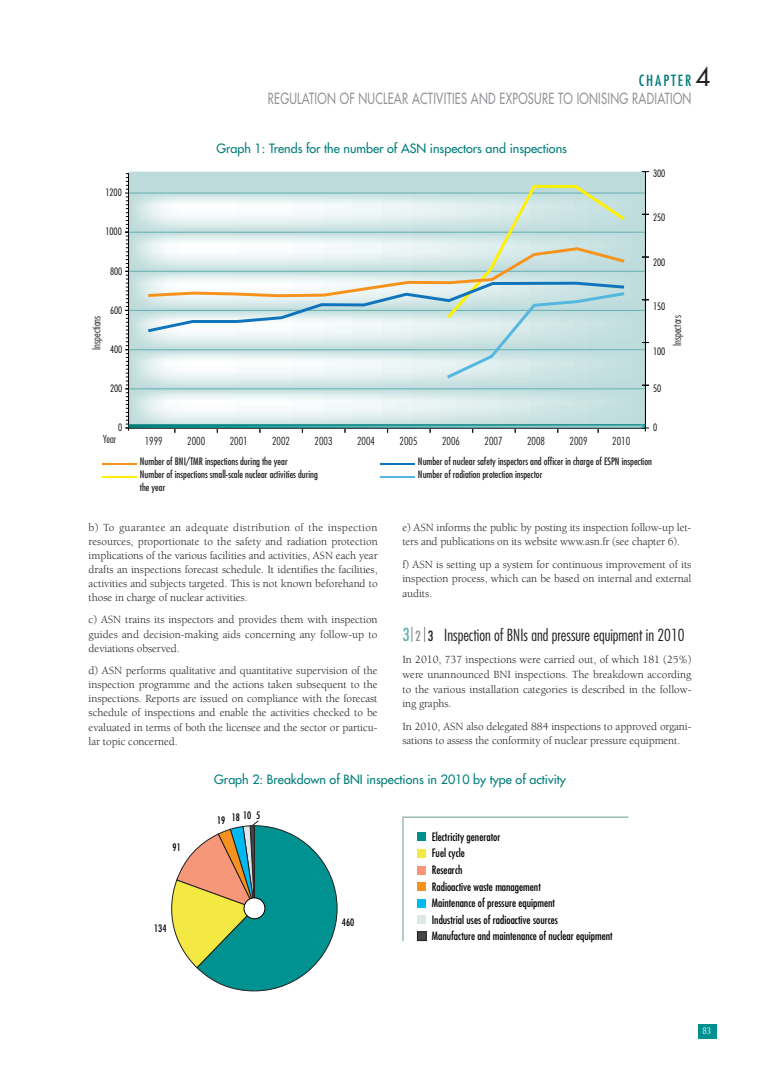
<style>
.page{position:relative;width:780px;height:1088px;background:#fff}
.page>*{position:absolute;margin:0;border:0;box-sizing:border-box;transform-origin:0 0}
.t1{font:25px "Futura";color:#231f20}
.t2{font:300 condensed 16.25px "Futura";color:#231f20}
.t3{font:15px "Futura";letter-spacing:.025em;color:#939598;scale:.75 1}
.t4{font:condensed 15px "Futura";letter-spacing:.13em;color:#007e7a}
.t5{font:12.5px "Futura";color:#007e7a}
.t6{font:11.25px/14.1px "Berkeley";letter-spacing:-.005em;color:#231f20;text-align:justify}
.t7{font:condensed 11.25px/16.6px "Futura";color:#000}
.t8{font:300 condensed 10.75px "Futura";color:#231f20}
.t9{font:condensed 10px/13px "Futura";color:#231f20}
.t10{font:condensed 10px "Futura";color:#000}
.t11{font:10px "Optima";color:#fff;scale:.8 1}
.t12{font:300 condensed 9.88px "Futura";color:#000}
.s1{font-weight:400;font-size:17.5px;color:#67b1b2}
.s2{font-weight:400;font-size:20px}
.s3{font-weight:400;font-size:13.75px;color:#939598}
.s4{font-weight:400;font-size:13.75px}
</style>
<div class="page">
<div style="left:697px;top:1024px;width:19px;height:14px;background:#00918f"></div>
<svg style="left:125px;top:171px;width:523px;height:262px"></svg>
<hr style="left:102px;top:463px;width:34px;height:2px;background:#f7931d">
<hr style="left:102px;top:476px;width:34px;height:2px;background:#fff101">
<hr style="left:380px;top:463px;width:34px;height:2px;background:#1074bc">
<hr style="left:380px;top:476px;width:34px;height:2px;background:#54b7df">
<svg style="left:402px;top:816px;width:226px;height:126px"></svg>
<div style="left:417px;top:832px;width:9px;height:9px;background:#009290"></div>
<div style="left:417px;top:849px;width:9px;height:9px;background:#f4e943"></div>
<div style="left:417px;top:865px;width:9px;height:9px;background:#f6977a"></div>
<div style="left:417px;top:882px;width:9px;height:9px;background:#f6921e"></div>
<div style="left:417px;top:899px;width:9px;height:8px;background:#00b9f0"></div>
<div style="left:417px;top:915px;width:9px;height:9px;background:#dee8e9"></div>
<div style="left:417px;top:931px;width:9px;height:9px;background:#454647"></div>
<div style="left:417px;top:931px;width:9px;height:10px;border:1px solid #231f20"></div>
<svg style="left:171px;top:820px;width:167px;height:171px"></svg>
<h1 class="t1" style="left:695px;top:65px;width:17px">4</h1>
<h3 class="t4" style="left:638px;top:74px;width:54px">CHAPTER</h3>
<h3 class="t3" style="left:268px;top:91px;width:566px">REGULATION OF NUCLEAR ACTIVITIES AND EXPOSURE TO IONISING RADIATION</h3>
<p class="t12" style="left:105px;top:189px;width:18px">1200</p>
<p class="t12" style="left:105px;top:227px;width:18px">1000</p>
<p class="t12" style="left:110px;top:267px;width:14px">800</p>
<p class="t5" style="left:216px;top:142px;width:352px">Graph 1: Trends for the number of ASN inspectors and inspections</p>
<p class="t12" style="left:653px;top:169px;width:14px">300</p>
<p class="t12" style="left:653px;top:213px;width:14px">250</p>
<p class="t12" style="left:653px;top:258px;width:14px">200</p>
<p class="t12" style="left:653px;top:302px;width:14px">150</p>
<p class="t12" style="left:110px;top:306px;width:14px">600</p>
<p class="t8" style="left:92px;top:350px;width:35px;rotate:-90deg">Inspections</p>
<p class="t8" style="left:672px;top:346px;width:32px;rotate:-90deg">Inspectors</p>
<p class="t12" style="left:110px;top:345px;width:14px">400</p>
<p class="t12" style="left:653px;top:347px;width:14px">100</p>
<p class="t12" style="left:110px;top:384px;width:14px">200</p>
<p class="t12" style="left:118px;top:423px;width:6px">0</p>
<p class="t12" style="left:653px;top:384px;width:10px">50</p>
<p class="t12" style="left:653px;top:423px;width:6px">0</p>
<p class="t8" style="left:103px;top:434px;width:15px">Year</p>
<p class="t8" style="left:145px;top:436px;width:19px">1999</p>
<p class="t8" style="left:187px;top:436px;width:19px">2000</p>
<p class="t8" style="left:230px;top:436px;width:19px">2001</p>
<p class="t8" style="left:272px;top:436px;width:19px">2002</p>
<p class="t8" style="left:314px;top:436px;width:19px">2003</p>
<p class="t8" style="left:357px;top:436px;width:19px">2004</p>
<p class="t8" style="left:399px;top:436px;width:19px">2005</p>
<p class="t8" style="left:442px;top:436px;width:19px">2006</p>
<p class="t8" style="left:484px;top:436px;width:19px">2007</p>
<p class="t8" style="left:527px;top:436px;width:19px">2008</p>
<p class="t8" style="left:569px;top:436px;width:19px">2009</p>
<p class="t8" style="left:612px;top:436px;width:19px">2010</p>
<p class="t9" style="left:140px;top:455px;width:180px">Number of BNI/TMR inspections during the year<br>Number of inspections small-scale nuclear activities during the year</p>
<p class="t9" style="left:418px;top:455px;width:235px">Number of nuclear safety inspectors and officer in charge of ESPN inspection<br>Number of radiation protection inspector</p>
<p class="t6" style="left:89px;top:521px;width:290px">b) To guarantee an adequate distribution of the inspection resources, proportionate to the safety and radiation protection implications of the various facilities and activities, ASN each year drafts an inspections forecast schedule. It identifies the facilities, activities and subjects targeted. This is not known beforehand to those in charge of nuclear activities.</p>
<p class="t6" style="left:89px;top:614px;width:290px">c) ASN trains its inspectors and provides them with inspection guides and decision-making aids concerning any follow-up to deviations observed.</p>
<p class="t6" style="left:89px;top:664px;width:290px">d) ASN performs qualitative and quantitative supervision of the inspection programme and the actions taken subsequent to the inspections. Reports are issued on compliance with the forecast schedule of inspections and enable the activities checked to be evaluated in terms of both the licensee and the sector or particu&shy;lar topic concerned.</p>
<p class="t6" style="left:402px;top:521px;width:290px;line-height:14.6px">e) ASN informs the public by posting its inspection follow-up let&shy;ters and publications on its website www.asn.fr (see chapter 6).</p>
<p class="t6" style="left:402px;top:558px;width:290px;line-height:14.6px">f) ASN is setting up a system for continuous improvement of its inspection process, which can be based on internal and external audits.</p>
<h2 class="t2" style="left:402px;top:628px;width:284px"><span class="s1">3</span><span class="s2">I</span> <span class="s3">2</span> <span class="s2">I</span> <span class="s4">3</span> Inspection of BNIs and pressure equipment in 2010</h2>
<p class="t6" style="left:402px;top:653px;width:290px;line-height:14.6px">In 2010, 737 inspections were carried out, of which 181 (25%) were unannounced BNI inspections. The breakdown according to the various installation categories is described in the follow&shy;ing graphs.</p>
<p class="t6" style="left:402px;top:720px;width:290px;line-height:14.6px">In 2010, ASN also delegated 884 inspections to approved organi&shy;sations to assess the conformity of nuclear pressure equipment.</p>
<p class="t5" style="left:214px;top:773px;width:353px">Graph 2: Breakdown of BNI inspections in 2010 by type of activity</p>
<p class="t10" style="left:172px;top:842px;width:10px">91</p>
<p class="t10" style="left:154px;top:923px;width:14px">134</p>
<p class="t10" style="left:232px;top:810px;width:30px">18 10 5</p>
<p class="t10" style="left:217px;top:816px;width:10px">19</p>
<p class="t10" style="left:342px;top:918px;width:14px">460</p>
<p class="t7" style="left:432px;top:829px;width:70px">Electricity generator<br>Fuel cycle<br>Research</p>
<p class="t7" style="left:432px;top:895px;width:182px">Maintenance of pressure equipment<br>Industrial uses of radioactive sources<br>Manufacture and maintenance of nuclear equipment</p>
<p class="t7" style="left:432px;top:879px;width:110px">Radioactive waste management</p>
<p class="t11" style="left:702px;top:1026px;width:12px">83</p>
</div>
